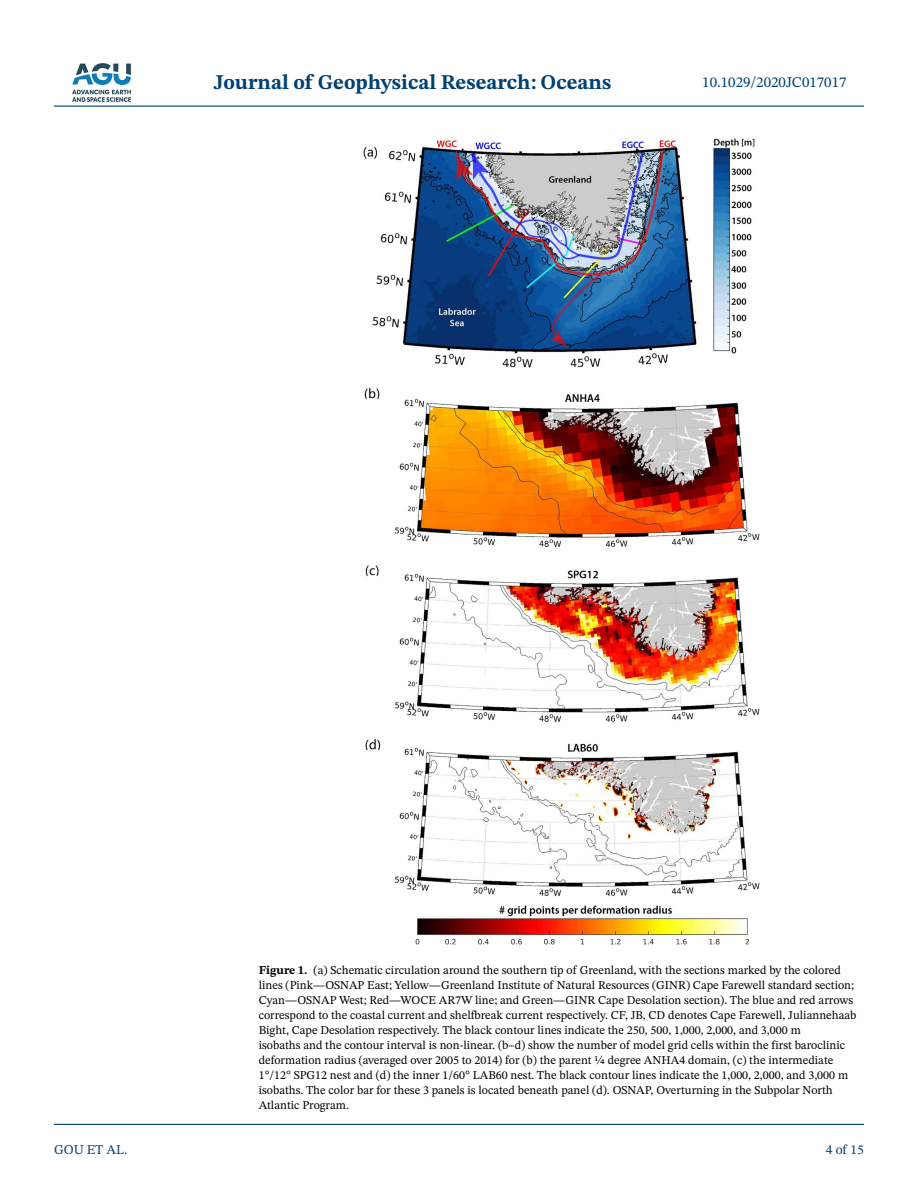
<style>
.page{position:relative;width:918px;height:1188px;background:#fff}
.page>*{position:absolute;margin:0;border:0;box-sizing:border-box;transform-origin:0 0}
.t1{font:700 21px "STIX Two Text";color:#004174}
.t2{font:15px "STIX Two Text";color:#004174}
.t3{font:13.5px "STIX Two Text";color:#004174}
.t4{font:12px/15px "STIX Two Text";color:#000}
.s1{font-weight:700}
</style>
<div class="page">
<hr style="left:54px;top:106px;width:810px;height:1px;background:#004174">
<hr style="left:54px;top:1124px;width:810px;height:1px;background:#004174">
<img style="left:72px;top:63px;width:59px;height:39px">
<img style="left:363px;top:137px;width:397px;height:808px">
<h1 class="t1" style="left:214px;top:67px;width:399px">Journal of Geophysical Research: Oceans</h1>
<p class="t2" style="left:702px;top:72px;width:146px">10.1029/2020JC017017</p>
<p class="t3" style="left:54px;top:1140px;width:75px">GOU ET AL.</p>
<p class="t4" style="left:259px;top:962px;width:599px"><span class="s1">Figure 1.</span> (a) Schematic circulation around the southern tip of Greenland, with the sections marked by the colored lines (Pink—OSNAP East; Yellow—Greenland Institute of Natural Resources (GINR) Cape Farewell standard section; Cyan—OSNAP West; Red—WOCE AR7W line; and Green—GINR Cape Desolation section). The blue and red arrows correspond to the coastal current and shelfbreak current respectively. CF, JB, CD denotes Cape Farewell, Juliannehaab Bight, Cape Desolation respectively. The black contour lines indicate the 250, 500, 1,000, 2,000, and 3,000 m<br>isobaths and the contour interval is non-linear. (b–d) show the number of model grid cells within the first baroclinic deformation radius (averaged over 2005 to 2014) for (b) the parent ¼ degree ANHA4 domain, (c) the intermediate 1°/12° SPG12 nest and (d) the inner 1/60° LAB60 nest. The black contour lines indicate the 1,000, 2,000, and 3,000 m isobaths. The color bar for these 3 panels is located beneath panel (d). OSNAP, Overturning in the Subpolar North Atlantic Program.</p>
<p class="t3" style="left:826px;top:1140px;width:40px">4 of 15</p>
</div>
